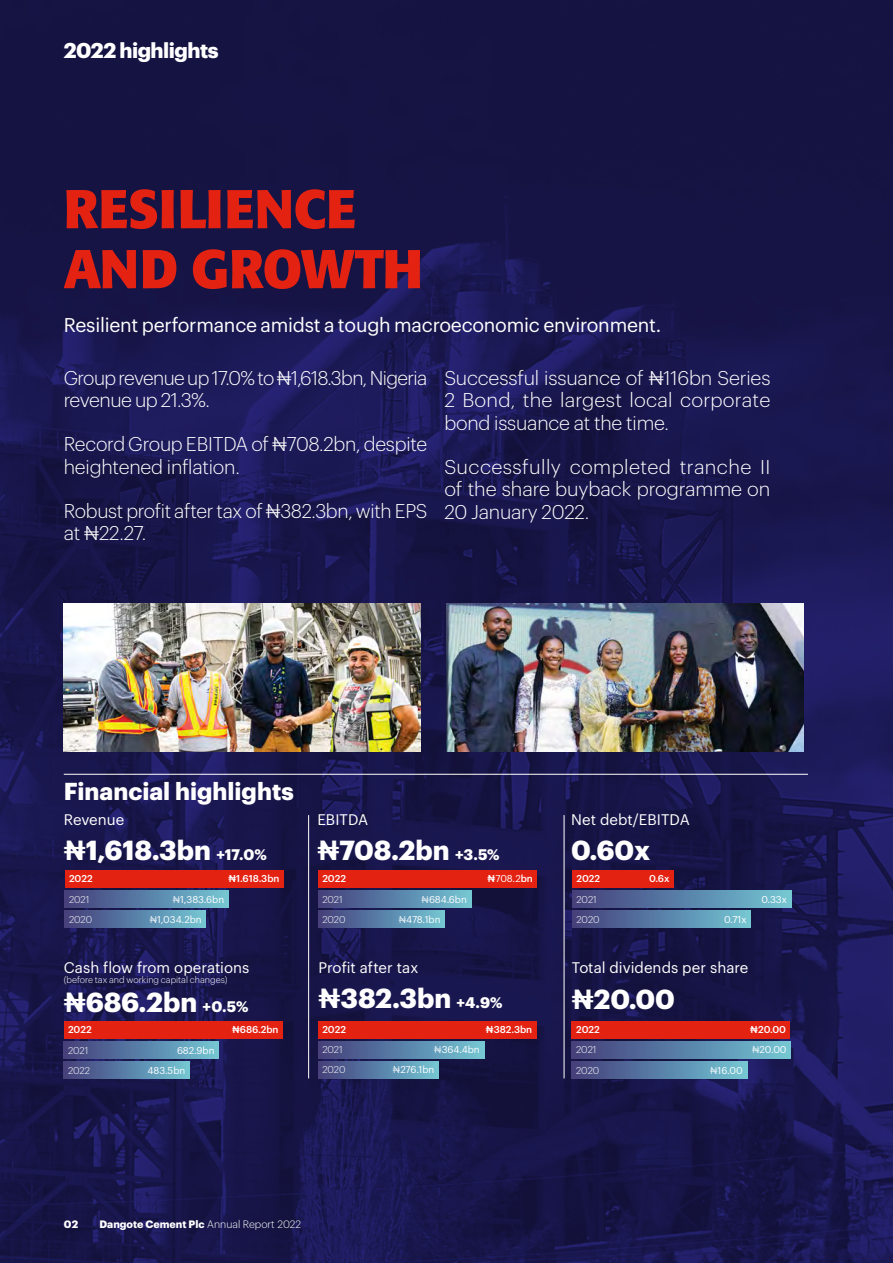
<style>
.page{position:relative;width:893px;height:1263px;background:#fff}
.page>*{position:absolute;margin:0;border:0;box-sizing:border-box;transform-origin:0 0}
.Main_Heading{font:700 54px/60px "Formata BQ";letter-spacing:-.005em;color:#e42212}
.Highlights_Big_Fig{font:700 27px "Graphik";color:#fff}
.Subhead_0{font:700 24px "Graphik";color:#fff}
.Page_Title{font:700 21px "Graphik";letter-spacing:-.025em;color:#fff}
.Intro_Text{font:300 19.5px/22.5px "Graphik";letter-spacing:-.01em;color:#fff}
.Intro_Text-2{font:19.5px "Graphik";letter-spacing:-.01em;color:#fff}
.Intro_Text-3{font:300 19.5px/22.5px "Graphik";letter-spacing:-.03em;color:#fff}
.Factoid_Title{font:15px "Graphik";color:#fff}
.Page_Folio{font:700 10.5px "Graphik";color:#fff}
.Page_Number{font:700 10.5px "Graphik";color:#fff}
.Chart_Value{font:9.75px "Graphik";color:#fff}
.Chart_Year{font:300 9.75px "Graphik";color:#fff}
.Chart_Value-2{font:500 9.75px "Graphik";color:#fff}
.Chart_Year-2{font:500 9.75px "Graphik";color:#fff}
.Footnote{font:300 9px "Graphik";color:#fff}
.s1{font-family:"Roboto"}
.s2{font-size:15px}
.s3{font-family:"Roboto";font-weight:300}
.s4{font-family:"Roboto";font-weight:500}
.s5{font-weight:500}
.s6{font-weight:300}
</style>
<div class="page">
<img style="left:0;top:0;width:893px;height:1263px">
<div style="left:65px;top:870px;width:219px;height:17px;background:#e42212"></div>
<div style="left:65px;top:891px;width:163px;height:17px;background:linear-gradient(to right,#433d7a,#72c5d4)"></div>
<div style="left:65px;top:911px;width:141px;height:17px;background:linear-gradient(to right,#433d7a,#72c6d4)"></div>
<div style="left:318px;top:870px;width:219px;height:17px;background:#e42212"></div>
<div style="left:318px;top:891px;width:153px;height:17px;background:linear-gradient(to right,#433d7a,#72c5d4)"></div>
<div style="left:318px;top:911px;width:127px;height:17px;background:linear-gradient(to right,#433d7a,#72c6d5)"></div>
<div style="left:572px;top:870px;width:102px;height:17px;background:#e42212"></div>
<div style="left:572px;top:891px;width:219px;height:17px;background:linear-gradient(to right,#433d7a,#72c6d5)"></div>
<div style="left:572px;top:911px;width:179px;height:17px;background:linear-gradient(to right,#433d7a,#72c6d5)"></div>
<div style="left:64px;top:1021px;width:219px;height:17px;background:#e42212"></div>
<div style="left:64px;top:1041px;width:155px;height:17px;background:linear-gradient(to right,#433d7a,#72c6d5)"></div>
<div style="left:64px;top:1062px;width:126px;height:17px;background:linear-gradient(to right,#433d7b,#71c5d4)"></div>
<div style="left:317px;top:1021px;width:219px;height:17px;background:#e42212"></div>
<div style="left:318px;top:1041px;width:166px;height:17px;background:linear-gradient(to right,#433d7a,#71c5d4)"></div>
<div style="left:318px;top:1061px;width:121px;height:17px;background:linear-gradient(to right,#433d7a,#72c6d5)"></div>
<div style="left:571px;top:1021px;width:219px;height:17px;background:#e42212"></div>
<div style="left:572px;top:1041px;width:219px;height:17px;background:linear-gradient(to right,#433d7a,#72c6d5)"></div>
<div style="left:572px;top:1061px;width:175px;height:17px;background:linear-gradient(to right,#433d7a,#72c6d4)"></div>
<hr style="left:308px;top:815px;width:1px;height:263px;background:#fff">
<hr style="left:564px;top:815px;width:1px;height:263px;background:#fff">
<hr style="left:64px;top:774px;width:744px;height:1px;background:#fff">
<img style="left:446px;top:604px;width:358px;height:147px">
<img style="left:64px;top:604px;width:357px;height:147px">
<p class="Page_Title" style="left:64px;top:34px;width:156px">2022 highlights</p>
<p class="Main_Heading" style="left:64px;top:179px;width:361px">RESILIENCE<br>AND GROWTH</p>
<p class="Intro_Text-2" style="left:64px;top:310px;width:599px">Resilient performance amidst a tough macroeconomic environment.</p>
<p class="Intro_Text-3" style="left:64px;top:365px;width:365px">Group revenue up 17.0% to <span class="s1">₦</span>1,618.3bn, Nigeria revenue up 21.3%.</p>
<p class="Intro_Text" style="left:64px;top:431px;width:365px">Record Group EBITDA of <span class="s1">₦</span>708.2bn, despite heightened inflation.</p>
<p class="Intro_Text" style="left:64px;top:498px;width:365px">Robust profit after tax of <span class="s1">₦</span>382.3bn, with EPS at <span class="s1">₦</span>22.27.</p>
<p class="Intro_Text" style="left:444px;top:365px;width:328px;text-align:justify">Successful issuance of <span class="s1">₦</span>116bn Series 2 Bond, the largest local corporate bond issuance at the time.</p>
<p class="Intro_Text" style="left:444px;top:454px;width:328px;text-align:justify">Successfully completed tranche II of the share buyback programme on 20 January 2022.</p>
<p class="Subhead_0" style="left:64px;top:773px;width:232px">Financial highlights</p>
<p class="Factoid_Title" style="left:64px;top:808px;width:62px">Revenue</p>
<p class="Highlights_Big_Fig" style="left:64px;top:829px;width:205px"><span class="s1">₦</span>1,618.3bn <span class="s2">+17.0%</span></p>
<p class="Chart_Year-2" style="left:69px;top:871px;width:25px">2022</p>
<p class="Chart_Value-2" style="left:228px;top:871px;width:53px"><span class="s1">₦</span>1.618.3bn</p>
<p class="Chart_Year" style="left:69px;top:892px;width:22px">2021</p>
<p class="Chart_Value" style="left:173px;top:892px;width:53px"><span class="s3">₦</span>1,383.6bn</p>
<p class="Chart_Year" style="left:69px;top:912px;width:25px">2020</p>
<p class="Chart_Value" style="left:150px;top:912px;width:53px"><span class="s3">₦</span>1,034.2bn</p>
<p class="Factoid_Title" style="left:64px;top:956px;width:187px">Cash flow from operations</p>
<p class="Footnote" style="left:64px;top:973px;width:165px">(before tax and working capital changes)</p>
<p class="Highlights_Big_Fig" style="left:64px;top:981px;width:186px"><span class="s1">₦</span>686.2bn <span class="s2">+0.5%</span></p>
<p class="Chart_Year-2" style="left:68px;top:1022px;width:25px">2022</p>
<p class="Chart_Value-2" style="left:232px;top:1022px;width:48px"><span class="s1">₦</span>686.2bn</p>
<p class="Chart_Year" style="left:68px;top:1043px;width:22px">2021</p>
<p class="Chart_Value" style="left:177px;top:1043px;width:39px">682.9bn</p>
<p class="Chart_Year" style="left:68px;top:1063px;width:24px">2022</p>
<p class="Chart_Value" style="left:147px;top:1063px;width:39px">483.5bn</p>
<p class="Factoid_Title" style="left:317px;top:808px;width:52px">EBITDA</p>
<p class="Highlights_Big_Fig" style="left:317px;top:829px;width:184px"><span class="s1">₦</span>708.2bn <span class="s2">+3.5%</span></p>
<p class="Chart_Year-2" style="left:322px;top:871px;width:25px">2022</p>
<p class="Chart_Value" style="left:488px;top:872px;width:47px"><span class="s4">₦</span>708.2<span class="s5">bn</span></p>
<p class="Chart_Year" style="left:322px;top:892px;width:22px">2021</p>
<p class="Chart_Value" style="left:421px;top:892px;width:47px"><span class="s3">₦</span>684.6bn</p>
<p class="Chart_Year" style="left:322px;top:912px;width:25px">2020</p>
<p class="Chart_Value" style="left:399px;top:912px;width:43px"><span class="s3">₦</span>478.1bn</p>
<p class="Factoid_Title" style="left:318px;top:956px;width:101px">Profit after tax</p>
<p class="Highlights_Big_Fig" style="left:318px;top:978px;width:186px"><span class="s1">₦</span>382.3bn <span class="s2">+4.9%</span></p>
<p class="Chart_Year-2" style="left:322px;top:1022px;width:25px">2022</p>
<p class="Chart_Value-2" style="left:486px;top:1022px;width:48px"><span class="s1">₦</span>382.3bn</p>
<p class="Chart_Year" style="left:322px;top:1042px;width:22px">2021</p>
<p class="Chart_Value" style="left:434px;top:1042px;width:47px"><span class="s3">₦</span>364.4bn</p>
<p class="Chart_Year" style="left:322px;top:1063px;width:25px">2020</p>
<p class="Chart_Value" style="left:393px;top:1062px;width:43px"><span class="s3">₦</span>276.1bn</p>
<p class="Factoid_Title" style="left:571px;top:808px;width:120px">Net debt/EBITDA</p>
<p class="Highlights_Big_Fig" style="left:571px;top:829px;width:81px">0.60x</p>
<p class="Chart_Year-2" style="left:576px;top:871px;width:25px">2022</p>
<p class="Chart_Value-2" style="left:649px;top:871px;width:22px">0.6x</p>
<p class="Chart_Year" style="left:576px;top:892px;width:22px">2021</p>
<p class="Chart_Value" style="left:761px;top:892px;width:27px">0.33x</p>
<p class="Chart_Year" style="left:576px;top:912px;width:25px">2020</p>
<p class="Chart_Value" style="left:724px;top:912px;width:24px">0.71x</p>
<p class="Factoid_Title" style="left:572px;top:956px;width:178px">Total dividends per share</p>
<p class="Highlights_Big_Fig" style="left:572px;top:978px;width:105px"><span class="s1">₦</span>20.00</p>
<p class="Chart_Year-2" style="left:576px;top:1022px;width:25px">2022</p>
<p class="Chart_Value-2" style="left:750px;top:1022px;width:37px"><span class="s1">₦</span>20.00</p>
<p class="Chart_Year" style="left:576px;top:1043px;width:22px">2021</p>
<p class="Chart_Value" style="left:752px;top:1042px;width:36px"><span class="s3">₦</span>20.00</p>
<p class="Chart_Year" style="left:576px;top:1063px;width:25px">2020</p>
<p class="Chart_Value" style="left:710px;top:1063px;width:34px"><span class="s3">₦</span>16.00</p>
<p class="Page_Number" style="left:64px;top:1216px;width:16px">02</p>
<p class="Page_Folio" style="left:99px;top:1216px;width:203px">Dangote Cement Plc <span class="s6">Annual Report 2022</span></p>
</div>
